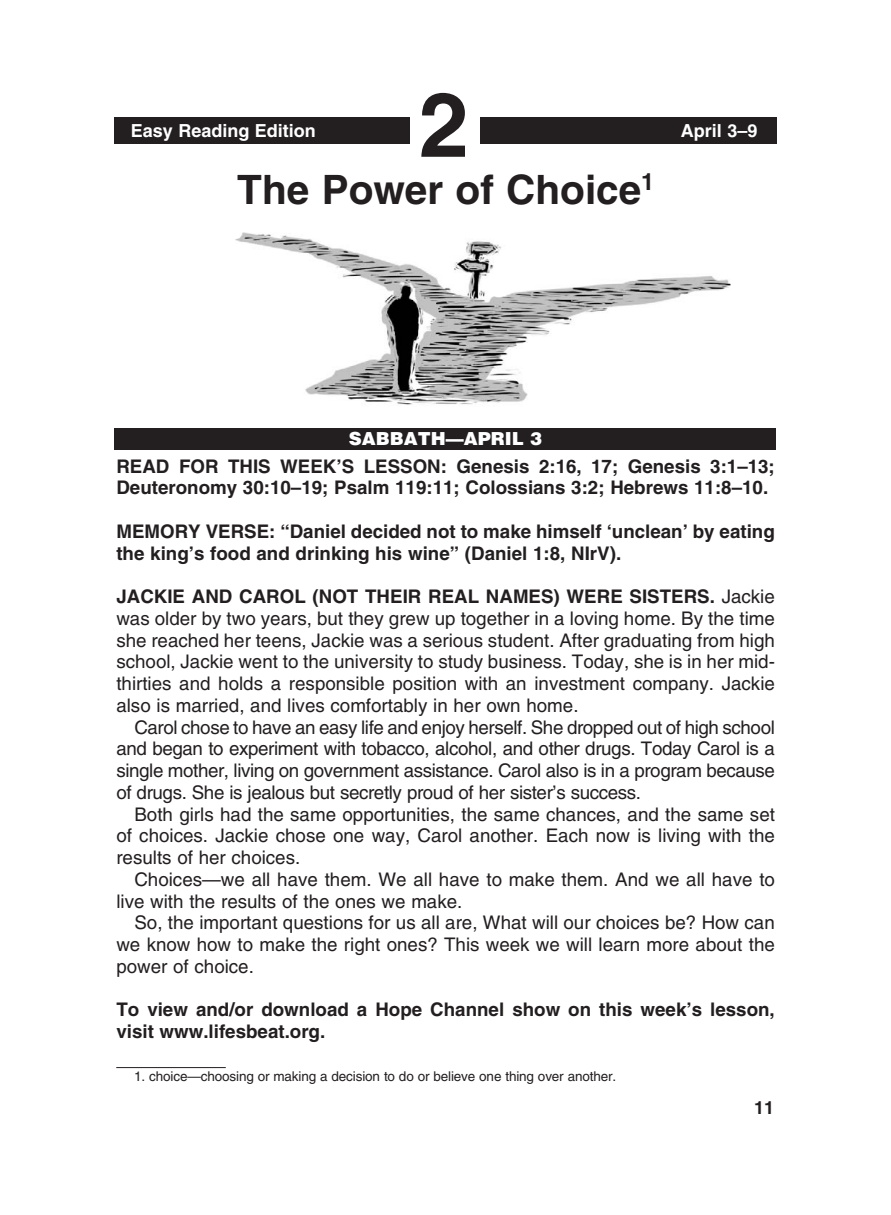
<style>
.page{position:relative;width:891px;height:1215px;background:#fff}
.page>*{position:absolute;margin:0;border:0;box-sizing:border-box;transform-origin:0 0}
.t1{font:700 90px "Helvetica";color:#231f20}
._0-Lesson_Title{font:700 40.5px "Helvetica";color:#231f20}
._1-Body{font:18.75px/21.8px "Helvetica";color:#231f20;text-align:justify}
._4-Body_X_indent_bol{font:700 18.75px/21.8px "Helvetica";color:#231f20}
.t2{font:700 18px "Helvetica";color:#fff}
.t3{font:900 18px "Helvetica";color:#fff}
.t4{font:700 18px "Helvetica";color:#231f20}
._6-Footnotes_rule{font:13.5px "Helvetica";letter-spacing:-.01em;color:#231f20}
.s1{font-weight:700}
</style>
<div class="page">
<div style="left:115px;top:117px;width:661px;height:27px;background:#231f20"></div>
<div style="left:410px;top:78px;width:70px;height:79px;background:#fff"></div>
<img style="left:235px;top:232px;width:496px;height:173px">
<div style="left:115px;top:429px;width:661px;height:20px;background:#231f20"></div>
<hr style="left:116px;top:1067px;width:110px;height:1px;background:#231f20">
<p class="t1" style="left:419px;top:70px;width:52px">1</p>
<p class="t1" style="left:419px;top:70px;width:52px">2</p>
<p class="t2" style="left:131px;top:120px;width:187px">Easy Reading Edition</p>
<p class="t2" style="left:681px;top:120px;width:78px">April 3–9</p>
<p class="t2" style="left:719px;top:120px;width:41px">Date</p>
<p class="_0-Lesson_Title" style="left:237px;top:165px;width:419px">The Power of Choice<sup>1</sup></p>
<p class="t3" style="left:349px;top:427px;width:195px">SABBATH—APRIL 3</p>
<p class="t3" style="left:361px;top:429px;width:171px">SABBATH—DATE</p>
<p class="_4-Body_X_indent_bol" style="left:116px;top:455px;width:660px">READ FOR THIS WEEK’S LESSON: Genesis 2:16, 17; Genesis 3:1–13;<br>Deuteronomy 30:10–19; Psalm 119:11; Colossians 3:2; Hebrews 11:8–10.</p>
<p class="_4-Body_X_indent_bol" style="left:116px;top:520px;width:660px">MEMORY VERSE: “Daniel decided not to make himself ‘unclean’ by eating the king’s food and drinking his wine” (Daniel 1:8, NIrV).</p>
<p class="_1-Body" style="left:116px;top:586px;width:660px"><span class="s1">JACKIE AND CAROL (NOT THEIR REAL NAMES) WERE SISTERS.</span> Jackie was older by two years, but they grew up together in a loving home. By the time she reached her teens, Jackie was a serious student. After graduating from high school, Jackie went to the university to study business. Today, she is in her mid&shy;thirties and holds a responsible position with an investment company. Jackie also is married, and lives comfortably in her own home.</p>
<p class="_1-Body" style="left:116px;top:716px;width:660px;text-indent:18px">Carol chose to have an easy life and enjoy herself. She dropped out of high school and began to experiment with tobacco, alcohol, and other drugs. Today Carol is a single mother, living on government assistance. Carol also is in a program because of drugs. She is jealous but secretly proud of her sister’s success.</p>
<p class="_1-Body" style="left:116px;top:803px;width:660px;text-indent:18px">Both girls had the same opportunities, the same chances, and the same set of choices. Jackie chose one way, Carol another. Each now is living with the results of her choices.</p>
<p class="_1-Body" style="left:116px;top:868px;width:660px;text-indent:18px">Choices—we all have them. We all have to make them. And we all have to live with the results of the ones we make.</p>
<p class="_1-Body" style="left:116px;top:912px;width:660px;text-indent:18px">So, the important questions for us all are, What will our choices be? How can we know how to make the right ones? This week we will learn more about the power of choice.</p>
<p class="_4-Body_X_indent_bol" style="left:116px;top:999px;width:660px">To view and/or download a Hope Channel show on this week’s lesson, visit www.lifesbeat.org.</p>
<p class="_6-Footnotes_rule" style="left:134px;top:1069px;width:481px">1. choice—choosing or making a decision to do or believe one thing over another.</p>
<p class="t4" style="left:754px;top:1097px;width:22px">11</p>
</div>
